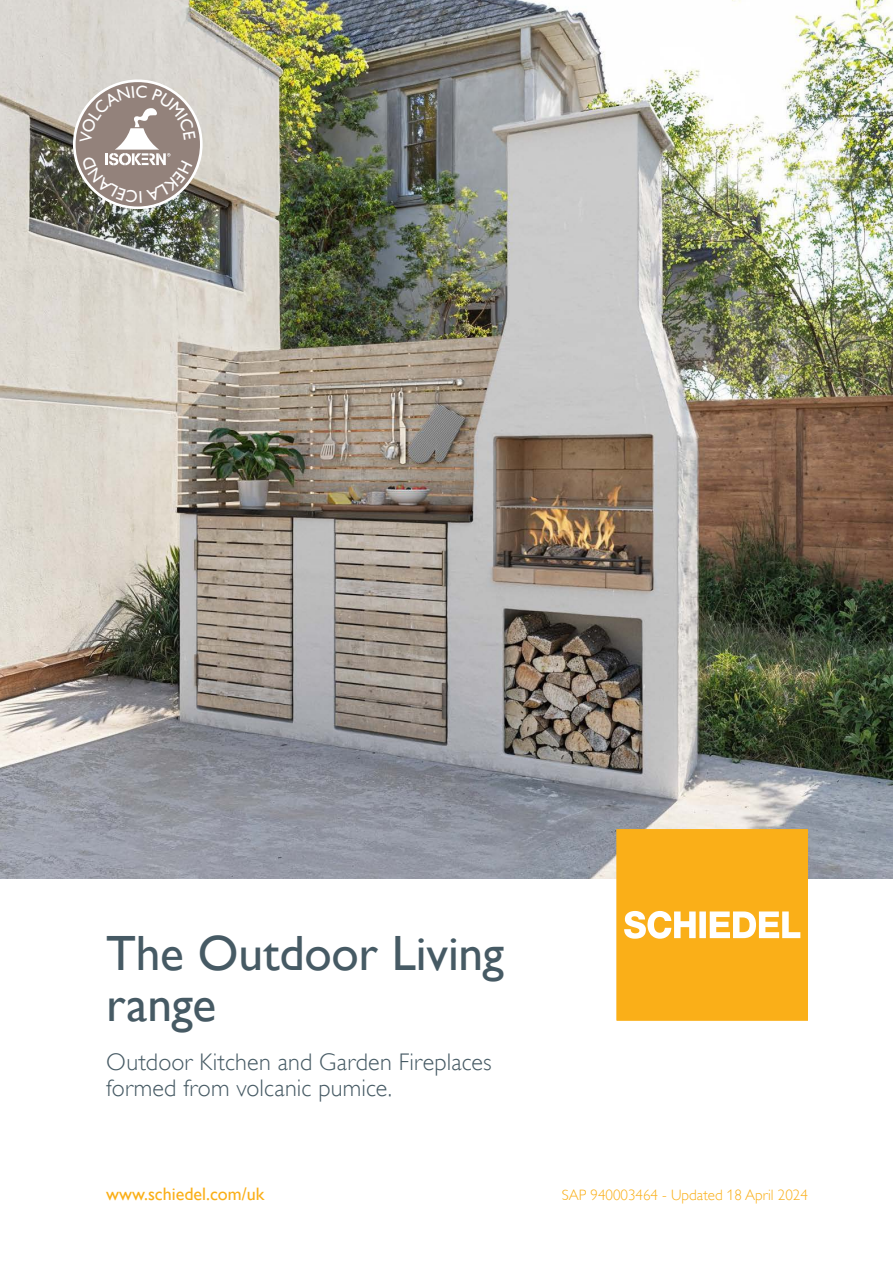
<style>
.page{position:relative;width:893px;height:1263px;background:#fff}
.page>*{position:absolute;margin:0;border:0;box-sizing:border-box;transform-origin:0 0}
.t1{font:49.5px/51px "Gill Alt One";letter-spacing:-.005em;color:#465a64}
.t2{font:300 24px/26.2px "Gill Alt One";letter-spacing:.01em;color:#465a64}
.t3{font:18px "Gill Alt One";color:#faaf18}
.t4{font:300 15px "Gill Alt One";color:#faaf18}
</style>
<div class="page">
<img style="left:0;top:0;width:893px;height:878px">
<svg style="left:74px;top:81px;width:127px;height:127px"></svg>
<div style="left:73px;top:79px;width:130px;height:130px;border:3px solid #fff;border-radius:50%"></div>
<svg style="left:617px;top:829px;width:191px;height:191px;background:#fab529"></svg>
<svg style="left:80px;top:86px;width:116px;height:117px;background:#a0938c"></svg>
<p class="t1" style="left:106px;top:927px;width:399px">The Outdoor Living range</p>
<p class="t2" style="left:106px;top:1049px;width:387px">Outdoor Kitchen and Garden Fireplaces formed from volcanic pumice.</p>
<p class="t3" style="left:106px;top:1184px;width:160px">www.schiedel.com/uk</p>
<p class="t4" style="left:562px;top:1186px;width:248px">SAP 940003464 - Updated 18 April 2024</p>
</div>
